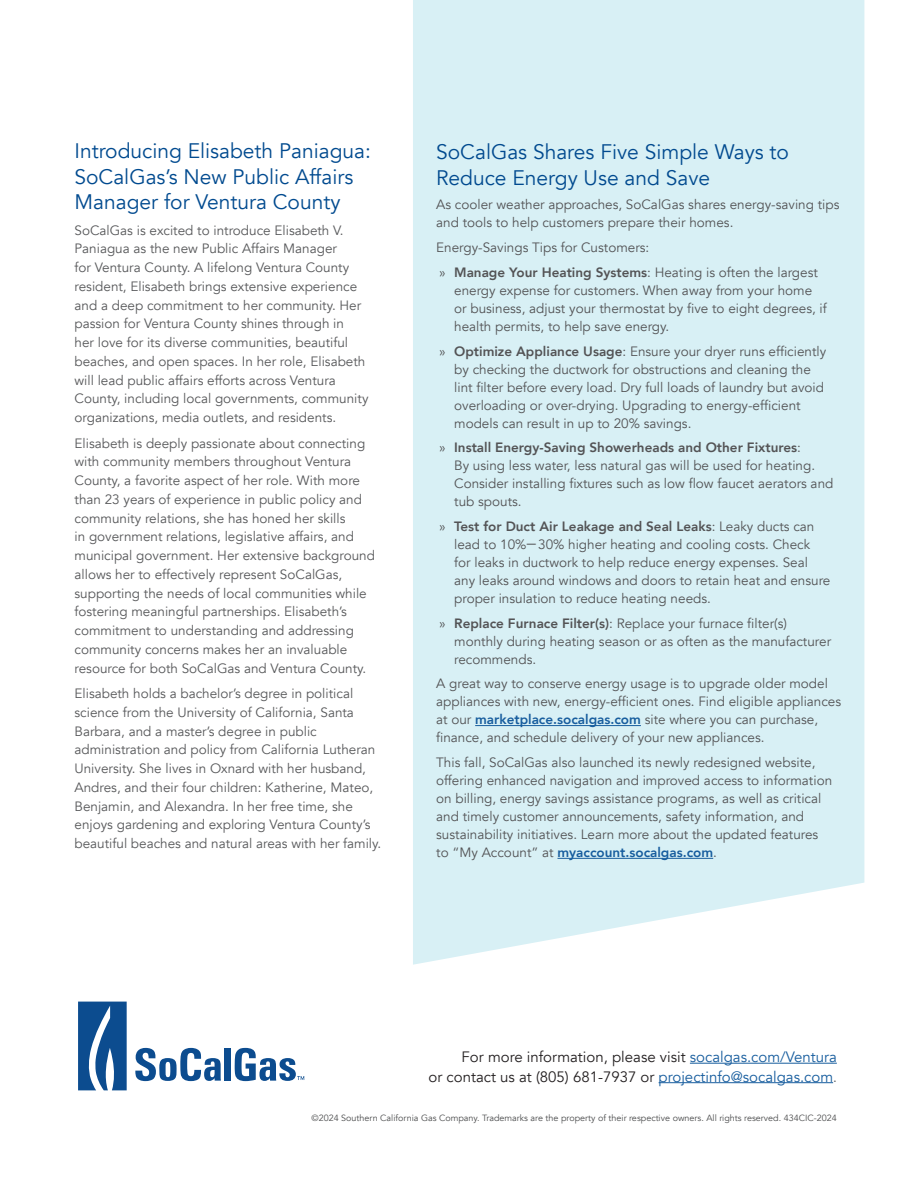
<style>
.page{position:relative;width:918px;height:1188px;background:#fff}
.page>*{position:absolute;margin:0;border:0;box-sizing:border-box;transform-origin:0 0}
.t1{font:21px/25.5px "Avenir";color:#014a8f}
.t2{font:15px/19.5px "Avenir";color:#231f20;text-align:right}
.t3{font:13.5px/18px "Avenir";color:#535355}
.t4{font:13.5px/18.8px "Avenir";color:#57585a}
.t5{font:9px "Avenir";color:#4b4c4d}
.s1{font-weight:800}
.s2{font-family:"Montserrat";font-weight:500}
.s3{font-weight:800;color:#175d9e}
.s4{color:#175d9e}
.s5{font-size:13.5px;color:#57585a}
</style>
<div class="page">
<div style="left:413px;top:0;width:451px;height:965px;background:#d8f0f5"></div>
<hr style="left:475px;top:725px;width:166px;height:1px;background:#175d9e">
<hr style="left:557px;top:858px;width:156px;height:1px;background:#175d9e">
<svg style="left:78px;top:1002px;width:49px;height:88px"></svg>
<svg style="left:135px;top:1048px;width:86px;height:33px"></svg>
<div style="left:225px;top:1048px;width:6px;height:33px;background:#0c4c8f"></div>
<svg style="left:235px;top:1048px;width:69px;height:33px"></svg>
<hr style="left:690px;top:1063px;width:147px;height:1px;background:#175d9e">
<hr style="left:659px;top:1082px;width:174px;height:1px;background:#175d9e">
<h1 class="t1" style="left:75px;top:139px;width:298px">Introducing Elisabeth Paniagua:<br>SoCalGas’s New Public Affairs<br>Manager for Ventura County</h1>
<p class="t4" style="left:75px;top:221px;width:296px">SoCalGas is excited to introduce Elisabeth V.<br>Paniagua as the new Public Affairs Manager<br>for Ventura County. A lifelong Ventura County resident, Elisabeth brings extensive experience and a deep commitment to her community. Her passion for Ventura County shines through in<br>her love for its diverse communities, beautiful beaches, and open spaces. In her role, Elisabeth will lead public affairs efforts across Ventura County, including local governments, community organizations, media outlets, and residents.</p>
<p class="t4" style="left:75px;top:434px;width:302px">Elisabeth is deeply passionate about connecting with community members throughout Ventura County, a favorite aspect of her role. With more than 23 years of experience in public policy and community relations, she has honed her skills<br>in government relations, legislative affairs, and municipal government. Her extensive background allows her to effectively represent SoCalGas, supporting the needs of local communities while fostering meaningful partnerships. Elisabeth’s commitment to understanding and addressing community concerns makes her an invaluable resource for both SoCalGas and Ventura County.</p>
<p class="t4" style="left:75px;top:684px;width:308px">Elisabeth holds a bachelor’s degree in political science from the University of California, Santa Barbara, and a master’s degree in public administration and policy from California Lutheran University. She lives in Oxnard with her husband, Andres, and their four children: Katherine, Mateo, Benjamin, and Alexandra. In her free time, she enjoys gardening and exploring Ventura County’s beautiful beaches and natural areas with her family.</p>
<h1 class="t1" style="left:436px;top:139px;width:354px">SoCalGas Shares Five Simple Ways to<br>Reduce Energy Use and Save</h1>
<p class="t3" style="left:436px;top:196px;width:405px">As cooler weather approaches, SoCalGas shares energy-saving tips and tools to help customers prepare their homes.</p>
<p class="t3" style="left:436px;top:235px;width:383px;line-height:24.8px">Energy-Savings Tips for Customers:<br>» <span class="s1">Manage Your Heating Systems</span>: Heating is often the largest</p>
<p class="t3" style="left:454px;top:281px;width:374px">energy expense for customers. When away from your home or business, adjust your thermostat by five to eight degrees, if health permits, to help save energy.</p>
<p class="t3" style="left:454px;top:342px;width:374px;text-indent:-15px">» <span class="s1">Optimize Appliance Usage</span>: Ensure your dryer runs efficiently by checking the ductwork for obstructions and cleaning the lint filter before every load. Dry full loads of laundry but avoid overloading or over-drying. Upgrading to energy-efficient models can result in up to 20% savings.</p>
<p class="t3" style="left:454px;top:439px;width:381px;text-indent:-15px">» <span class="s1">Install Energy-Saving Showerheads and Other Fixtures</span>:<br>By using less water, less natural gas will be used for heating.<br>Consider installing fixtures such as low flow faucet aerators and tub spouts.</p>
<p class="t3" style="left:454px;top:518px;width:378px;text-indent:-15px">» <span class="s1">Test for Duct Air Leakage and Seal Leaks</span>: Leaky ducts can lead to 10%<span class="s2">̶</span>30% higher heating and cooling costs. Check<br>for leaks in ductwork to help reduce energy expenses. Seal any leaks around windows and doors to retain heat and ensure proper insulation to reduce heating needs.</p>
<p class="t3" style="left:454px;top:614px;width:379px;text-indent:-15px">» <span class="s1">Replace Furnace Filter(s)</span>: Replace your furnace filter(s) monthly during heating season or as often as the manufacturer recommends.</p>
<p class="t3" style="left:436px;top:675px;width:407px">A great way to conserve energy usage is to upgrade older model appliances with new, energy-efficient ones. Find eligible appliances at our <span class="s3">marketplace.socalgas.com</span> site where you can purchase, finance, and schedule delivery of your new appliances.</p>
<p class="t3" style="left:436px;top:754px;width:398px">This fall, SoCalGas also launched its newly redesigned website, offering enhanced navigation and improved access to information on billing, energy savings assistance programs, as well as critical and timely customer announcements, safety information, and sustainability initiatives. Learn more about the updated features to “My Account” at <span class="s3">myaccount.socalgas.com</span>.</p>
<p class="t2" style="left:429px;top:1047px;width:410px">For more information, please visit <span class="s4">socalgas.com/Ventura<br></span>or contact us at (805) 681-7937 or <span class="s4">projectinfo@socalgas.com</span><span class="s5">.</span></p>
<p class="t5" style="left:311px;top:1113px;width:527px">©2024 Southern California Gas Company. Trademarks are the property of their respective owners. All rights reserved. 434CIC-2024</p>
</div>
